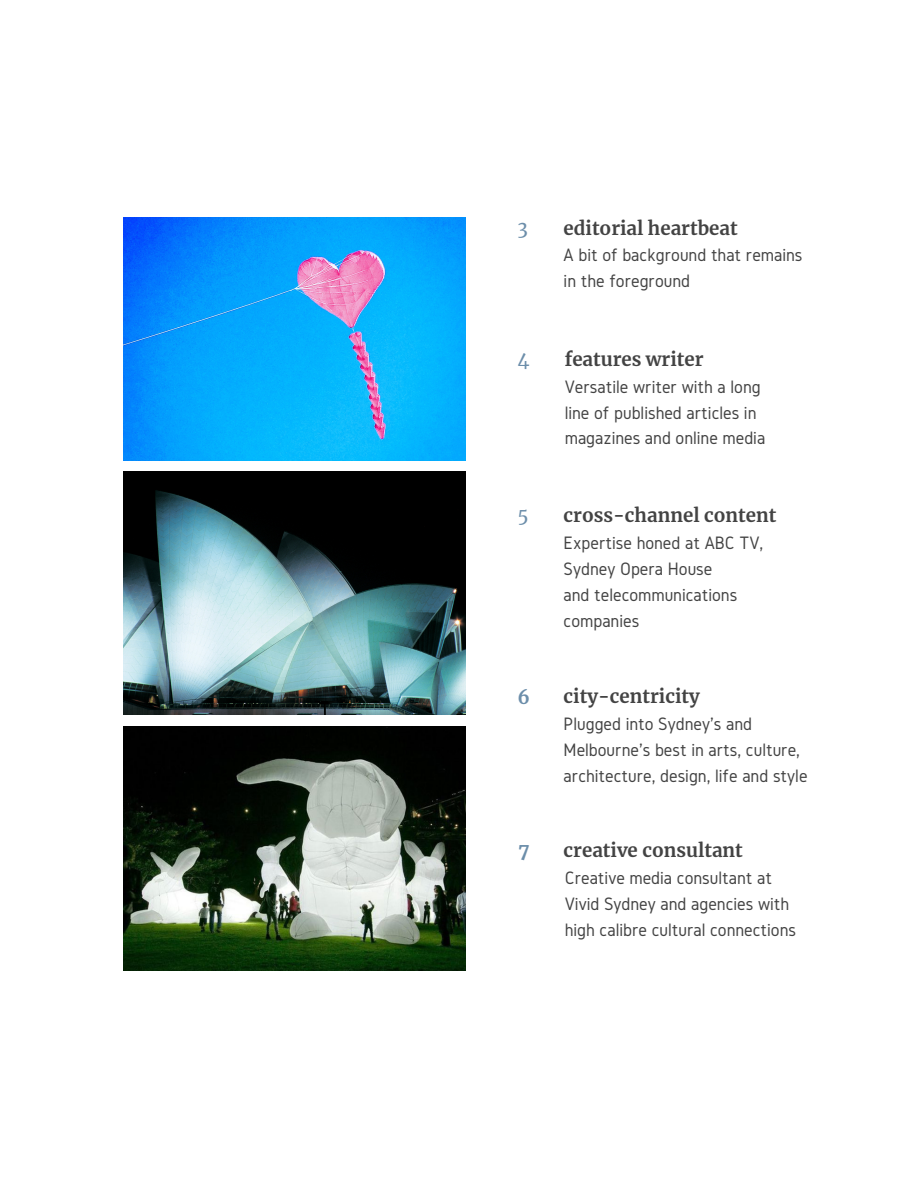
<style>
.page{position:relative;width:918px;height:1188px;background:#fff}
.page>*{position:absolute;margin:0;border:0;box-sizing:border-box;transform-origin:0 0}
.t1{font:18.75px/25.8px "Gidole";color:#434343}
.t2{font:700 18.75px "Merriweather";color:#434343}
.t3{font:18.75px "Merriweather";color:#6c8eaa}
.t4{font:700 18.75px "Merriweather";color:#6c8eaa}
</style>
<div class="page">
<img style="left:124px;top:217px;width:342px;height:243px">
<img style="left:124px;top:471px;width:342px;height:243px">
<img style="left:124px;top:727px;width:342px;height:244px">
<p class="t3" style="left:518px;top:217px;width:12px">3</p>
<p class="t2" style="left:564px;top:217px;width:176px">editorial heartbeat</p>
<p class="t1" style="left:564px;top:242px;width:240px">A bit of background that remains in the foreground</p>
<p class="t3" style="left:518px;top:347px;width:14px">4</p>
<p class="t2" style="left:565px;top:347px;width:140px">features writer</p>
<p class="t3" style="left:518px;top:504px;width:13px">5</p>
<p class="t1" style="left:565px;top:373px;width:202px">Versatile writer with a long line of published articles in magazines and online media</p>
<p class="t2" style="left:564px;top:504px;width:214px">cross-channel content</p>
<p class="t1" style="left:564px;top:530px;width:201px">Expertise honed at ABC TV,<br>Sydney Opera House<br>and telecommunications companies</p>
<p class="t4" style="left:518px;top:686px;width:14px">6</p>
<p class="t2" style="left:564px;top:685px;width:138px">city-centricity</p>
<p class="t1" style="left:564px;top:711px;width:245px">Plugged into Sydney's and<br>Melbourne's best in arts, culture, architecture, design, life and style</p>
<p class="t4" style="left:519px;top:839px;width:13px">7</p>
<p class="t2" style="left:564px;top:839px;width:181px">creative consultant</p>
<p class="t1" style="left:565px;top:865px;width:233px">Creative media consultant at<br>Vivid Sydney and agencies with high calibre cultural connections</p>
</div>
